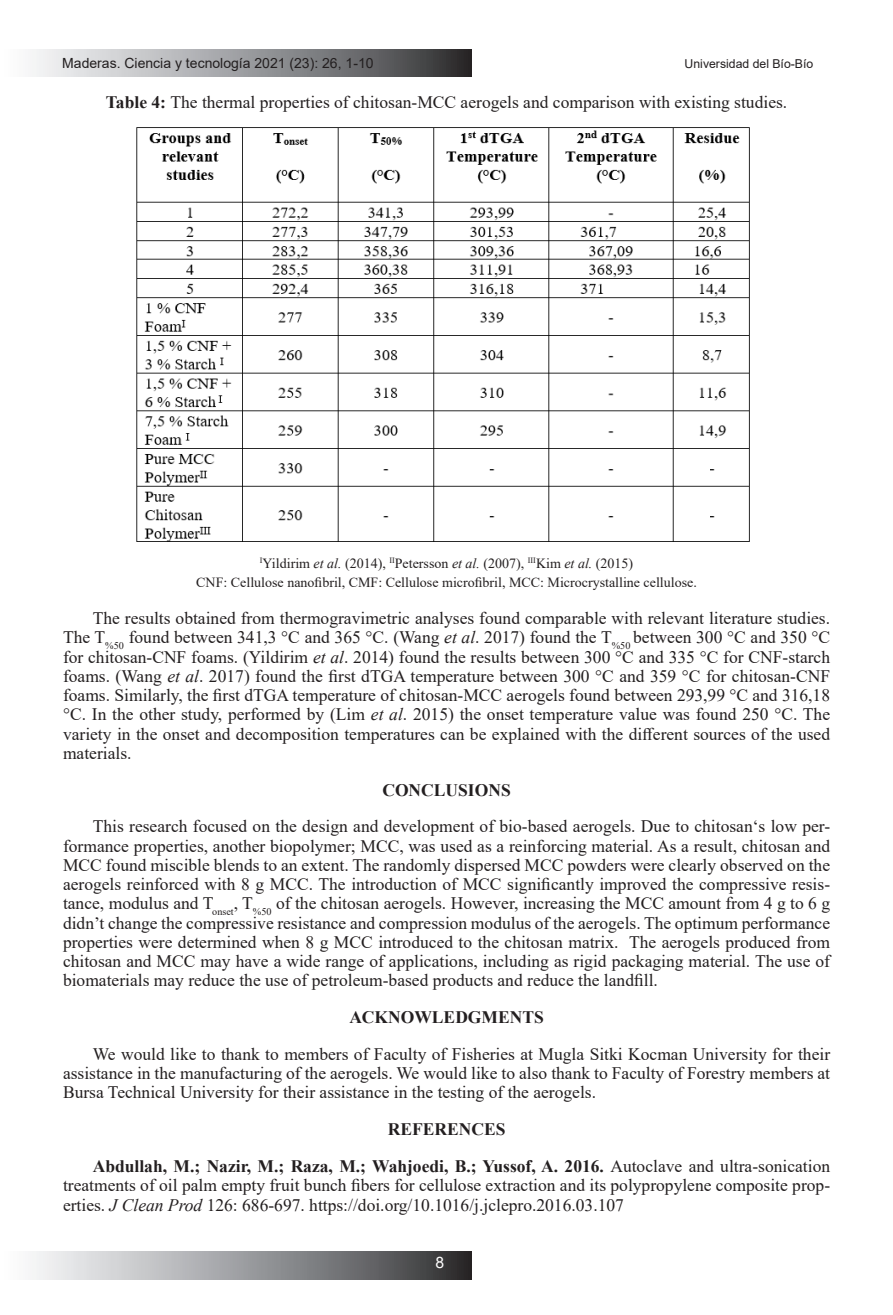
<style>
.page{position:relative;width:893px;height:1315px;background:#fff}
.page>*{position:absolute;margin:0;border:0;box-sizing:border-box;transform-origin:0 0}
.t1{font:17.5px/19.2px "Times New Roman";color:#231f20;text-align:justify}
.t2{font:700 17.5px "Times New Roman";color:#231f20}
.t3{font:15.75px "Arial";color:#fff}
.t4{font:14px/19.2px "Times New Roman";color:#231f20;text-align:center}
.t5{font:14px "Arial";color:#231f20}
.t6{font:12.25px "Arial";color:#231f20}
.s1{font-weight:700}
.s2{font-style:italic}
</style>
<div class="page">
<div style="left:0;top:49px;width:471px;height:28px;background:linear-gradient(to right,#fff,#333436)"></div>
<div style="left:0;top:1252px;width:471px;height:27px;background:linear-gradient(to right,#fff,#333436)"></div>
<img style="left:136px;top:127px;width:614px;height:415px">
<p class="t5" style="left:62px;top:53px;width:313px">Maderas. Ciencia y tecnología 2021 (23): 26, 1-10</p>
<p class="t6" style="left:685px;top:56px;width:130px">Universidad del Bío-Bío</p>
<p class="t1" style="left:106px;top:92px;width:683px"><span class="s1">Table 4:</span> The thermal properties of chitosan-MCC aerogels and comparison with existing studies.</p>
<p class="t4" style="left:196px;top:553px;width:502px"><sup>I</sup>Yildirim <span class="s2">et al.</span> (2014), <sup>II</sup>Petersson <span class="s2">et al.</span> (2007), <sup>III</sup>Kim <span class="s2">et al.</span> (2015)<br>CNF: Cellulose nanofibril, CMF: Cellulose microfibril, MCC: Microcrystalline cellulose.</p>
<p class="t1" style="left:63px;top:608px;width:769px;text-indent:30px">The results obtained from thermogravimetric analyses found comparable with relevant literature studies.<br>The T<sub>%50</sub> found between 341,3 °C and 365 °C. (Wang <span class="s2">et al</span>. 2017) found the T<sub>%50</sub> between 300 °C and 350 °C for chitosan-CNF foams. (Yildirim <span class="s2">et al</span>. 2014) found the results between 300 °C and 335 °C for CNF-starch foams. (Wang <span class="s2">et al</span>. 2017) found the first dTGA temperature between 300 °C and 359 °C for chitosan-CNF foams. Similarly, the first dTGA temperature of chitosan-MCC aerogels found between 293,99 °C and 316,18 °C. In the other study, performed by (Lim <span class="s2">et al</span>. 2015) the onset temperature value was found 250 °C. The variety in the onset and decomposition temperatures can be explained with the different sources of the used materials.</p>
<p class="t2" style="left:382px;top:777px;width:130px">CONCLUSIONS</p>
<p class="t1" style="left:63px;top:816px;width:769px;text-indent:30px">This research focused on the design and development of bio-based aerogels. Due to chitosan‘s low per&shy;formance properties, another biopolymer; MCC, was used as a reinforcing material. As a result, chitosan and MCC found miscible blends to an extent. The randomly dispersed MCC powders were clearly observed on the aerogels reinforced with 8 g MCC. The introduction of MCC significantly improved the compressive resis&shy;tance, modulus and T<sub>onset</sub>, T<sub>%50</sub> of the chitosan aerogels. However, increasing the MCC amount from 4 g to 6 g didn’t change the compressive resistance and compression modulus of the aerogels. The optimum performance properties were determined when 8 g MCC introduced to the chitosan matrix. The aerogels produced from chitosan and MCC may have a wide range of applications, including as rigid packaging material. The use of biomaterials may reduce the use of petroleum-based products and reduce the landfill.</p>
<p class="t2" style="left:349px;top:1004px;width:196px">ACKNOWLEDGMENTS</p>
<p class="t1" style="left:63px;top:1044px;width:769px;text-indent:30px">We would like to thank to members of Faculty of Fisheries at Mugla Sitki Kocman University for their assistance in the manufacturing of the aerogels. We would like to also thank to Faculty of Forestry members at Bursa Technical University for their assistance in the testing of the aerogels.</p>
<p class="t2" style="left:388px;top:1116px;width:119px">REFERENCES</p>
<p class="t1" style="left:63px;top:1156px;width:769px;text-indent:30px"><span class="s1">Abdullah, M.; Nazir, M.; Raza, M.; Wahjoedi, B.; Yussof, A. 2016.</span> Autoclave and ultra-sonication treatments of oil palm empty fruit bunch fibers for cellulose extraction and its polypropylene composite prop&shy;erties. <span class="s2">J Clean Prod</span> 126: 686-697. https://doi.org/10.1016/j.jclepro.2016.03.107</p>
<p class="t3" style="left:435px;top:1252px;width:10px">8</p>
</div>
